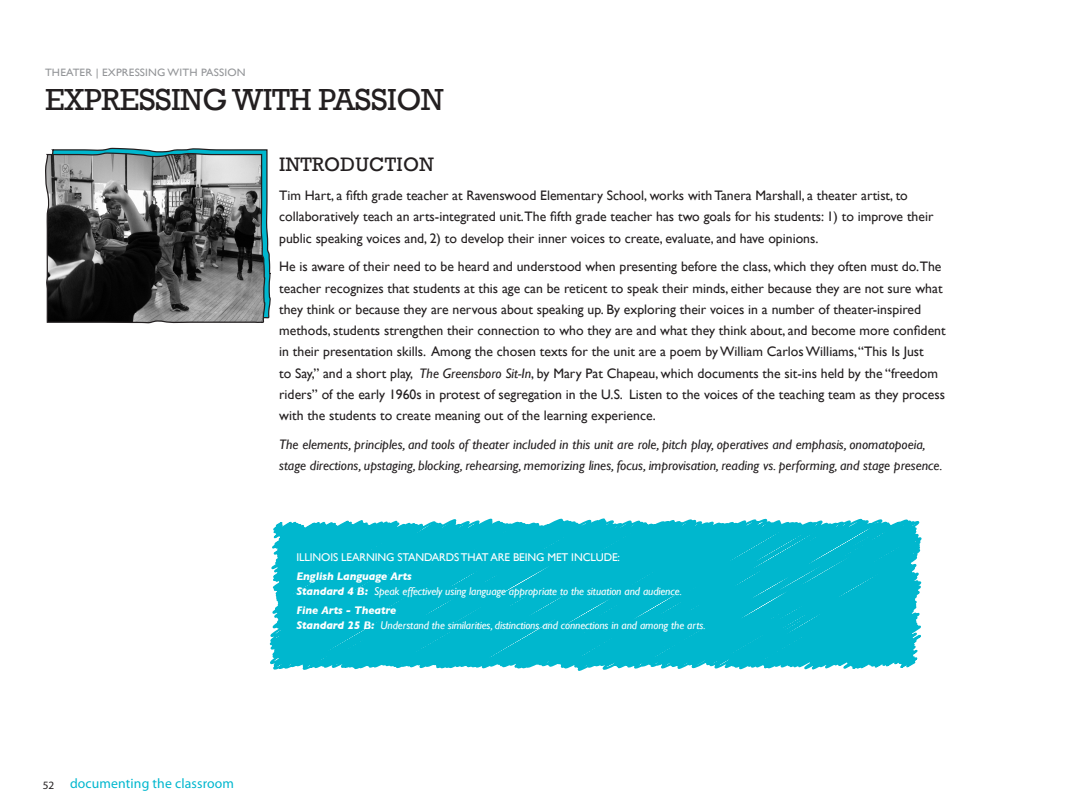
<style>
.page{position:relative;width:1080px;height:810px;background:#fff}
.page>*{position:absolute;margin:0;border:0;box-sizing:border-box;transform-origin:0 0}
.t1{font:31.25px "Rockwell";letter-spacing:-.015em;color:#231f20}
.t2{font:20px "Rockwell";letter-spacing:.015em;color:#231f20}
.t3{font:13.75px/21.2px "Gill Sans";color:#231f20}
.t4{font:italic 13.75px/21.2px "Gill Sans";color:#231f20}
.t5{font:13.75px "Myriad Pro";letter-spacing:.01em;color:#00b7ce}
.t6{font:italic 11.25px/15px "Gill Sans";letter-spacing:-.01em;color:#fff}
.t7{font:11.25px "Gill Sans";letter-spacing:-.01em;color:#fff}
.t8{font:11.25px "Myriad Pro";color:#231f20}
.t9{font:10.75px "Gill Sans";letter-spacing:.015em;color:#939598;scale:1.05 1}
.s1{font-style:italic}
.s2{font-weight:700}
</style>
<div class="page">
<svg style="left:51px;top:147px;width:220px;height:172px"></svg>
<svg style="left:269px;top:518px;width:653px;height:153px;background:#12bcd1"></svg>
<svg style="left:45px;top:152px;width:221px;height:172px;background:#5f6363"></svg>
<p class="t9" style="left:45px;top:66px;width:193px">THEATER | EXPRESSING WITH PASSION</p>
<p class="t1" style="left:45px;top:81px;width:400px">EXPRESSING WITH PASSION</p>
<p class="t2" style="left:279px;top:153px;width:156px">INTRODUCTION</p>
<p class="t3" style="left:279px;top:185px;width:656px">Tim Hart, a fifth grade teacher at Ravenswood Elementary School, works with Tanera Marshall, a theater artist, to collaboratively teach an arts-integrated unit.The fifth grade teacher has two goals for his students: 1) to improve their public speaking voices and, 2) to develop their inner voices to create, evaluate, and have opinions.</p>
<p class="t3" style="left:279px;top:256px;width:668px">He is aware of their need to be heard and understood when presenting before the class, which they often must do.The teacher recognizes that students at this age can be reticent to speak their minds, either because they are not sure what they think or because they are nervous about speaking up. By exploring their voices in a number of theater-inspired methods, students strengthen their connection to who they are and what they think about, and become more confident in their presentation skills. Among the chosen texts for the unit are a poem by William Carlos Williams, “This Is Just<br>to Say,” and a short play, <span class="s1">The Greensboro Sit-In</span>, by Mary Pat Chapeau, which documents the sit-ins held by the “freedom riders” of the early 1960s in protest of segregation in the U.S. Listen to the voices of the teaching team as they process with the students to create meaning out of the learning experience.</p>
<p class="t4" style="left:279px;top:434px;width:665px">The elements, principles, and tools of theater included in this unit are role, pitch play, operatives and emphasis, onomatopoeia, stage directions, upstaging, blocking, rehearsing, memorizing lines, focus, improvisation, reading vs. performing, and stage presence.</p>
<p class="t8" style="left:43px;top:779px;width:13px">52</p>
<p class="t5" style="left:70px;top:775px;width:166px">documenting the classroom</p>
<p class="t7" style="left:296px;top:551px;width:325px">ILLINOIS LEARNING STANDARDS THAT ARE BEING MET INCLUDE:</p>
<p class="t6" style="left:296px;top:569px;width:387px"><span class="s2">English Language Arts<br>Standard 4 B:</span> Speak effectively using language appropriate to the situation and audience.</p>
<p class="t6" style="left:296px;top:603px;width:411px"><span class="s2">Fine Arts - Theatre<br>Standard 25 B:</span> Understand the similarities, distinctions and connections in and among the arts.</p>
</div>
